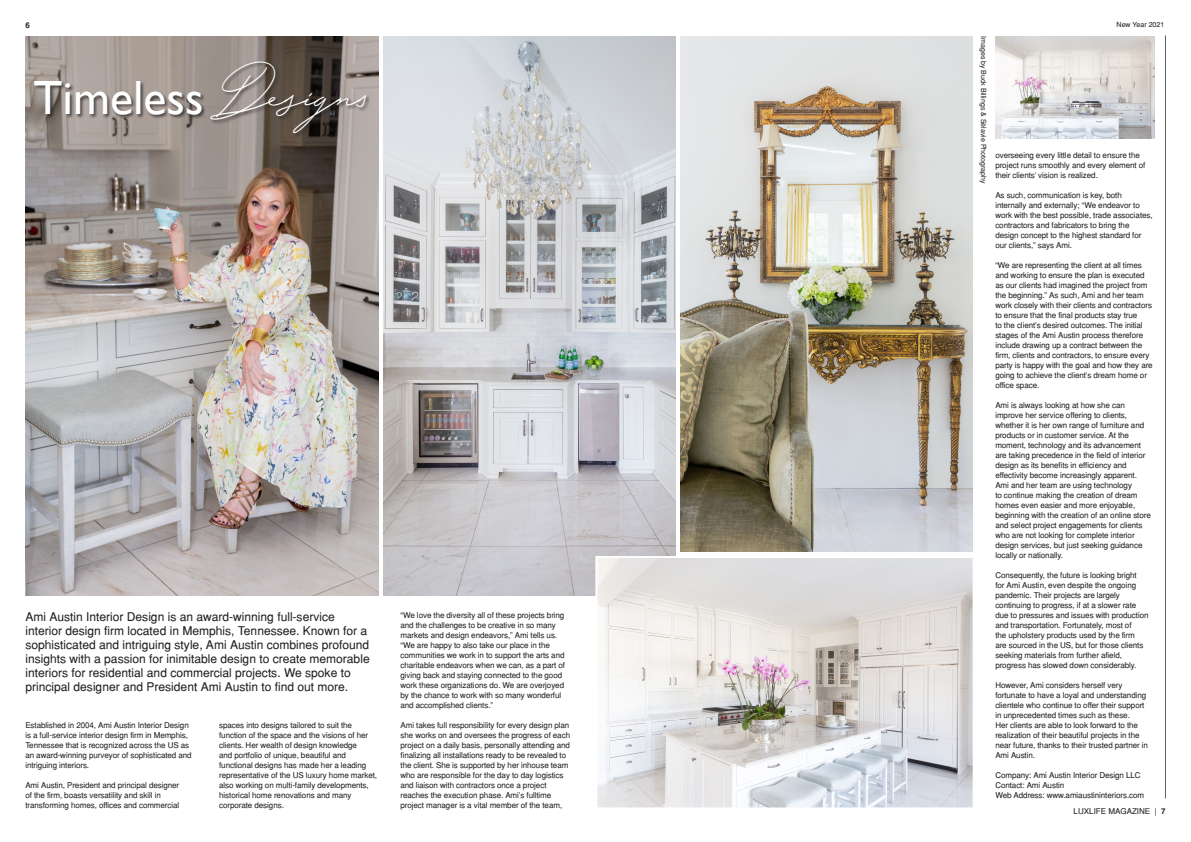
<style>
.page{position:relative;width:1191px;height:842px;background:#fff}
.page>*{position:absolute;margin:0;border:0;box-sizing:border-box;transform-origin:0 0}
.t1{font:48px "Gill Sans";color:#fff}
.t2{font:12px/14px "Helvetica";color:#231f20}
.t3{font:8px/10px "Helvetica";letter-spacing:-.01em;color:#231f20}
.t4{font:700 8px "Helvetica";color:#231f20}
.t5{font:7px "Helvetica";color:#231f20}
.s1{font-weight:700}
</style>
<div class="page">
<img style="left:26px;top:36px;width:352px;height:559px">
<img style="left:383px;top:36px;width:292px;height:559px">
<div style="left:33px;top:61px;width:338px;height:77px;background:#231f20;opacity:.75"></div>
<hr style="left:1165px;top:35px;width:1px;height:763px;background:#636366">
<img style="left:995px;top:36px;width:159px;height:103px">
<img style="left:681px;top:36px;width:292px;height:516px">
<img style="left:598px;top:559px;width:373px;height:247px">
<div style="left:595px;top:556px;width:379px;height:253px;border:2px solid #fff"></div>
<p class="t4" style="left:26px;top:20px;width:6px">6</p>
<p class="t5" style="left:1116px;top:21px;width:49px">New Year 2021</p>
<p class="t1" style="left:34px;top:70px;width:337px">Timeless <sub>Designs</sub></p>
<p class="t5" style="left:988px;top:36px;width:149px;rotate:90deg">Images by Buck Billings &amp; Sèlavie Photography</p>
<p class="t3" style="left:995px;top:150px;width:152px">overseeing every little detail to ensure the project runs smoothly and every element of their clients’ vision is realized.</p>
<p class="t3" style="left:995px;top:190px;width:159px">As such, communication is key, both internally and externally; “We endeavor to work with the best possible, trade associates, contractors and fabricators to bring the design concept to the highest standard for our clients,” says Ami.</p>
<p class="t3" style="left:995px;top:260px;width:159px">“We are representing the client at all times and working to ensure the plan is executed as our clients had imagined the project from the beginning.” As such, Ami and her team work closely with their clients and contractors to ensure that the final products stay true<br>to the client’s desired outcomes. The initial stages of the Ami Austin process therefore include drawing up a contract between the firm, clients and contractors, to ensure every party is happy with the goal and how they are going to achieve the client’s dream home or office space.</p>
<p class="t3" style="left:995px;top:400px;width:157px">Ami is always looking at how she can improve her service offering to clients, whether it is her own range of furniture and products or in customer service. At the moment, technology and its advancement are taking precedence in the field of interior design as its benefits in efficiency and effectivity become increasingly apparent.<br>Ami and her team are using technology<br>to continue making the creation of dream homes even easier and more enjoyable, beginning with the creation of an online store and select project engagements for clients who are not looking for complete interior design services, but just seeking guidance locally or nationally.</p>
<p class="t3" style="left:995px;top:570px;width:155px">Consequently, the future is looking bright<br>for Ami Austin, even despite the ongoing pandemic. Their projects are largely continuing to progress, if at a slower rate due to pressures and issues with production and transportation. Fortunately, most of<br>the upholstery products used by the firm<br>are sourced in the US, but for those clients seeking materials from further afield, progress has slowed down considerably.</p>
<p class="t3" style="left:995px;top:680px;width:154px">However, Ami considers herself very fortunate to have a loyal and understanding clientele who continue to offer their support in unprecedented times such as these.<br>Her clients are able to look forward to the realization of their beautiful projects in the near future, thanks to their trusted partner in Ami Austin.</p>
<p class="t3" style="left:995px;top:770px;width:147px">Company: Ami Austin Interior Design LLC</p>
<p class="t3" style="left:995px;top:780px;width:70px">Contact: Ami Austin</p>
<p class="t3" style="left:995px;top:790px;width:150px">Web Address: www.amiaustininteriors.com</p>
<p class="t3" style="left:400px;top:610px;width:166px">“We love the diversity all of these projects bring and the challenges to be creative in so many markets and design endeavors,” Ami tells us. “We are happy to also take our place in the communities we work in to support the arts and charitable endeavors when we can, as a part of giving back and staying connected to the good work these organizations do. We are overjoyed by the chance to work with so many wonderful and accomplished clients.”</p>
<p class="t3" style="left:400px;top:720px;width:171px">Ami takes full responsibility for every design plan she works on and oversees the progress of each project on a daily basis, personally attending and finalizing all installations ready to be revealed to the client. She is supported by her inhouse team who are responsible for the day to day logistics and liaison with contractors once a project reaches the execution phase. Ami’s fulltime project manager is a vital member of the team,</p>
<p class="t2" style="left:25px;top:609px;width:346px">Ami Austin Interior Design is an award-winning full-service interior design firm located in Memphis, Tennessee. Known for a sophisticated and intriguing style, Ami Austin combines profound insights with a passion for inimitable design to create memorable interiors for residential and commercial projects. We spoke to principal designer and President Ami Austin to find out more.</p>
<p class="t3" style="left:25px;top:720px;width:168px">Established in 2004, Ami Austin Interior Design is a full-service interior design firm in Memphis, Tennessee that is recognized across the US as an award-winning purveyor of sophisticated and intriguing interiors.</p>
<p class="t3" style="left:25px;top:780px;width:155px">Ami Austin, President and principal designer of the firm, boasts versatility and skill in transforming homes, offices and commercial</p>
<p class="t3" style="left:219px;top:720px;width:159px">spaces into designs tailored to suit the function of the space and the visions of her clients. Her wealth of design knowledge<br>and portfolio of unique, beautiful and functional designs has made her a leading representative of the US luxury home market, also working on multi-family developments, historical home renovations and many corporate designs.</p>
<p class="t3" style="left:1073px;top:806px;width:94px">LUXLIFE MAGAZINE | <span class="s1">7</span></p>
</div>
